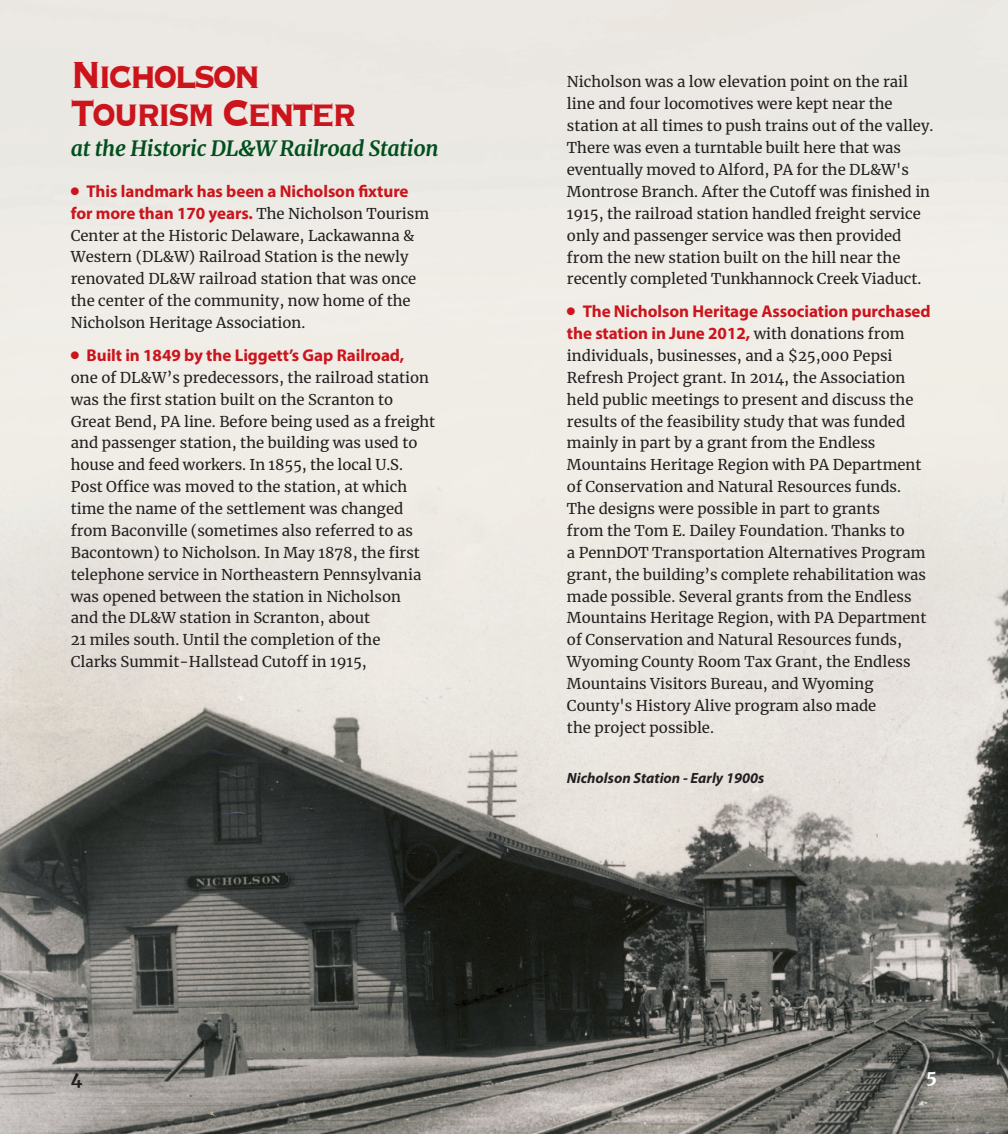
<style>
.page{position:relative;width:1008px;height:1134px;background:#fff}
.page>*{position:absolute;margin:0;border:0;box-sizing:border-box;transform-origin:0 0}
.t1{font:700 49px/38.5px "Copperplate";letter-spacing:-.07em;color:#cb141c;scale:.8 1}
.t2{font:italic 700 21px "Merriweather";letter-spacing:-.01em;color:#004f1d}
.t3{font:900 17.5px "Merriweather";color:#231f20}
.t4{font:900 17.5px "Merriweather";color:#fff}
.t5{font:700 17.15px/21.9px "Myriad Pro";letter-spacing:-.005em;color:#cb141c}
.t6{font:14.88px/21.9px "Merriweather";color:#231f20}
.t7{font:italic 700 14.88px "Myriad Pro";color:#231f20}
.s1{font-family:"Fn T.Basic Shapes 1";font-weight:400;font-size:10.5px}
.s2{font-family:"Merriweather";font-weight:400;font-size:14.88px;color:#231f20}
</style>
<div class="page">
<img style="left:0;top:0;width:1008px;height:1134px">
<h1 class="t1" style="left:71px;top:53px;width:358px">Nicholson<br>Tourism Center</h1>
<h2 class="t2" style="left:71px;top:134px;width:369px">at the Historic DL&amp;W Railroad Station</h2>
<p class="t5" style="left:71px;top:180px;width:360px"><span class="s1">5</span> This landmark has been a Nicholson fixture for more than 170 years. <span class="s2">The Nicholson Tourism</span></p>
<p class="t6" style="left:71px;top:224px;width:347px">Center at the Historic Delaware, Lackawanna &amp; Western (DL&amp;W) Railroad Station is the newly renovated DL&amp;W railroad station that was once the center of the community, now home of the Nicholson Heritage Association.</p>
<p class="t5" style="left:71px;top:344px;width:335px"><span class="s1">5</span> Built in 1849 by the Liggett’s Gap Railroad,</p>
<p class="t6" style="left:71px;top:366px;width:366px">one of DL&amp;W’s predecessors, the railroad station was the first station built on the Scranton to Great Bend, PA line. Before being used as a freight and passenger station, the building was used to house and feed workers. In 1855, the local U.S.<br>Post Office was moved to the station, at which time the name of the settlement was changed from Baconville (sometimes also referred to as Bacontown) to Nicholson. In May 1878, the first telephone service in Northeastern Pennsylvania was opened between the station in Nicholson<br>and the DL&amp;W station in Scranton, about<br>21 miles south. Until the completion of the<br>Clarks Summit-Hallstead Cutoff in 1915,</p>
<p class="t3" style="left:71px;top:1066px;width:13px">4</p>
<p class="t6" style="left:567px;top:71px;width:368px">Nicholson was a low elevation point on the rail line and four locomotives were kept near the station at all times to push trains out of the valley.<br>There was even a turntable built here that was eventually moved to Alford, PA for the DL&amp;W's Montrose Branch. After the Cutoff was finished in 1915, the railroad station handled freight service only and passenger service was then provided from the new station built on the hill near the recently completed Tunkhannock Creek Viaduct.</p>
<p class="t5" style="left:567px;top:300px;width:365px"><span class="s1">5</span> The Nicholson Heritage Association purchased the station in June 2012, <span class="s2">with donations from</span></p>
<p class="t6" style="left:567px;top:344px;width:361px">individuals, businesses, and a $25,000 Pepsi Refresh Project grant. In 2014, the Association held public meetings to present and discuss the results of the feasibility study that was funded mainly in part by a grant from the Endless Mountains Heritage Region with PA Department of Conservation and Natural Resources funds.<br>The designs were possible in part to grants<br>from the Tom E. Dailey Foundation. Thanks to<br>a PennDOT Transportation Alternatives Program grant, the building’s complete rehabilitation was made possible. Several grants from the Endless Mountains Heritage Region, with PA Department of Conservation and Natural Resources funds, Wyoming County Room Tax Grant, the Endless Mountains Visitors Bureau, and Wyoming County's History Alive program also made<br>the project possible.</p>
<p class="t7" style="left:567px;top:769px;width:199px">Nicholson Station - Early 1900s</p>
<p class="t4" style="left:926px;top:1065px;width:12px">5</p>
</div>
